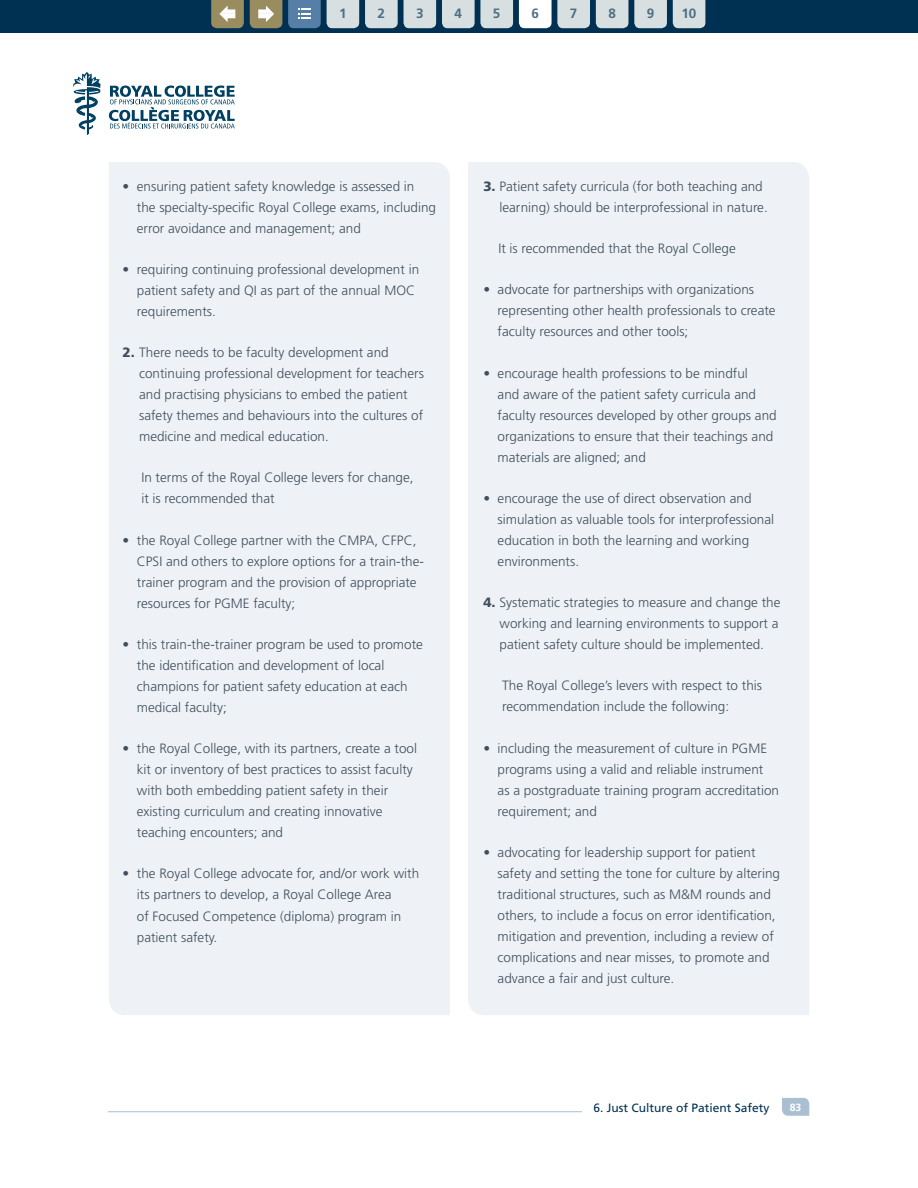
<style>
.page{position:relative;width:918px;height:1188px;background:#fff}
.page>*{position:absolute;margin:0;border:0;box-sizing:border-box;transform-origin:0 0}
.t1{font:300 13.5px/21px "Frutiger";color:#414f5c}
.t2{font:700 13.5px "Frutiger";color:#4d6f86}
.t3{font:12px "Frutiger";color:#003152}
.t4{font:700 10.5px "Frutiger";color:#fff}
.s1{font-weight:900}
</style>
<div class="page">
<svg style="left:73px;top:72px;width:28px;height:63px"></svg>
<svg style="left:109px;top:86px;width:126px;height:43px"></svg>
<div style="left:468px;top:162px;width:341px;height:853px;background:#eef2f6"></div>
<div style="left:109px;top:162px;width:341px;height:853px;background:#eef2f6"></div>
<svg style="left:782px;top:1098px;width:27px;height:18px"></svg>
<hr style="left:108px;top:1111px;width:474px;height:1px;background:#aabfd2">
<div style="left:0;top:0;width:918px;height:33px;background:#003152"></div>
<svg style="left:327px;top:0;width:32px;height:28px"></svg>
<svg style="left:365px;top:0;width:33px;height:28px"></svg>
<svg style="left:404px;top:0;width:32px;height:28px"></svg>
<svg style="left:442px;top:0;width:71px;height:28px;background:#c3ced2"></svg>
<svg style="left:519px;top:0;width:71px;height:28px;background:#d5dde0"></svg>
<svg style="left:596px;top:0;width:32px;height:28px"></svg>
<svg style="left:634px;top:0;width:33px;height:28px"></svg>
<svg style="left:673px;top:0;width:32px;height:28px"></svg>
<svg style="left:288px;top:0;width:33px;height:28px"></svg>
<svg style="left:250px;top:0;width:32px;height:28px"></svg>
<svg style="left:211px;top:0;width:33px;height:28px"></svg>
<p class="t2" style="left:339px;top:6px;width:9px">1</p>
<p class="t2" style="left:378px;top:6px;width:9px">2</p>
<p class="t2" style="left:416px;top:6px;width:9px">3</p>
<p class="t2" style="left:455px;top:6px;width:9px">4</p>
<p class="t2" style="left:493px;top:6px;width:9px">5</p>
<p class="t2" style="left:531px;top:6px;width:9px">6</p>
<p class="t2" style="left:570px;top:6px;width:9px">7</p>
<p class="t2" style="left:608px;top:6px;width:9px">8</p>
<p class="t2" style="left:647px;top:6px;width:9px">9</p>
<p class="t2" style="left:681px;top:6px;width:17px">10</p>
<p class="t1" style="left:137px;top:175px;width:301px;text-indent:-14px">• ensuring patient safety knowledge is assessed in the specialty-specific Royal College exams, including error avoidance and management; and</p>
<p class="t1" style="left:137px;top:259px;width:284px;text-indent:-14px">• requiring continuing professional development in patient safety and QI as part of the annual MOC requirements.</p>
<p class="t1" style="left:139px;top:342px;width:286px;text-indent:-17px"><span class="s1">2.</span> There needs to be faculty development and continuing professional development for teachers and practising physicians to embed the patient safety themes and behaviours into the cultures of medicine and medical education.</p>
<p class="t1" style="left:141px;top:467px;width:274px">In terms of the Royal College levers for change, it is recommended that</p>
<p class="t1" style="left:137px;top:529px;width:289px;text-indent:-14px">• the Royal College partner with the CMPA, CFPC, CPSI and others to explore options for a train-the&shy;trainer program and the provision of appropriate resources for PGME faculty;</p>
<p class="t1" style="left:137px;top:634px;width:288px;text-indent:-14px">• this train-the-trainer program be used to promote the identification and development of local champions for patient safety education at each medical faculty;</p>
<p class="t1" style="left:137px;top:738px;width:282px;text-indent:-14px">• the Royal College, with its partners, create a tool kit or inventory of best practices to assist faculty with both embedding patient safety in their existing curriculum and creating innovative teaching encounters; and</p>
<p class="t1" style="left:137px;top:863px;width:284px;text-indent:-14px">• the Royal College advocate for, and/or work with its partners to develop, a Royal College Area<br>of Focused Competence (diploma) program in patient safety.</p>
<p class="t1" style="left:499px;top:176px;width:270px;text-indent:-16px"><span class="s1">3.</span> Patient safety curricula (for both teaching and learning) should be interprofessional in nature.</p>
<p class="t1" style="left:498px;top:238px;width:239px">It is recommended that the Royal College</p>
<p class="t1" style="left:498px;top:279px;width:280px;text-indent:-14px">• advocate for partnerships with organizations representing other health professionals to create faculty resources and other tools;</p>
<p class="t1" style="left:498px;top:362px;width:281px;text-indent:-14px">• encourage health professions to be mindful<br>and aware of the patient safety curricula and faculty resources developed by other groups and organizations to ensure that their teachings and materials are aligned; and</p>
<p class="t1" style="left:498px;top:488px;width:278px;text-indent:-14px">• encourage the use of direct observation and simulation as valuable tools for interprofessional education in both the learning and working environments.</p>
<p class="t1" style="left:499px;top:592px;width:283px;text-indent:-16px"><span class="s1">4.</span> Systematic strategies to measure and change the working and learning environments to support a patient safety culture should be implemented.</p>
<p class="t1" style="left:502px;top:675px;width:262px">The Royal College’s levers with respect to this recommendation include the following:</p>
<p class="t1" style="left:498px;top:737px;width:283px;text-indent:-14px">• including the measurement of culture in PGME programs using a valid and reliable instrument<br>as a postgraduate training program accreditation requirement; and</p>
<p class="t1" style="left:498px;top:842px;width:284px;text-indent:-14px">• advocating for leadership support for patient safety and setting the tone for culture by altering traditional structures, such as M&amp;M rounds and others, to include a focus on error identification, mitigation and prevention, including a review of complications and near misses, to promote and advance a fair and just culture.</p>
<p class="t3" style="left:593px;top:1100px;width:178px">6. Just Culture of Patient Safety</p>
<p class="t4" style="left:790px;top:1101px;width:13px">83</p>
</div>
